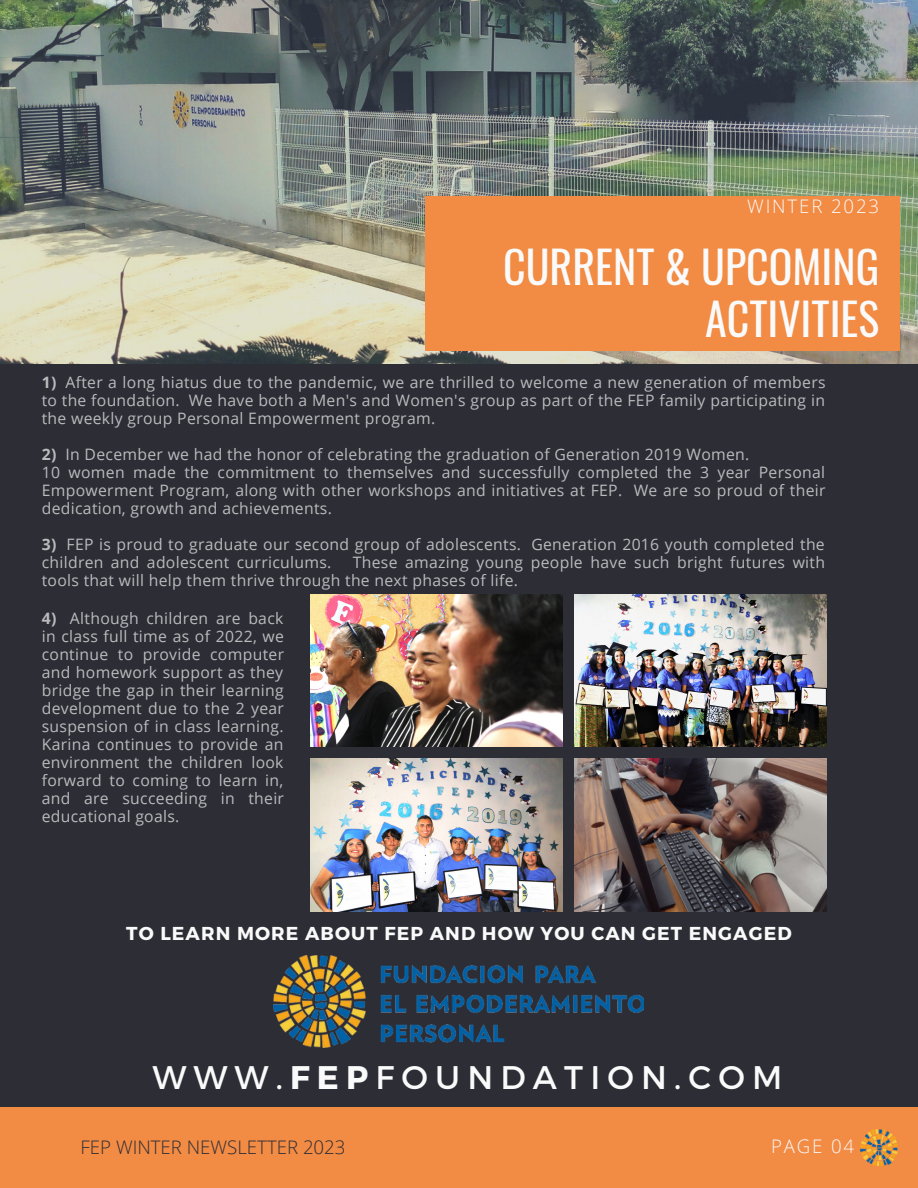
<style>
.page{position:relative;width:918px;height:1188px;background:#2d2d36}
.page>*{position:absolute;margin:0;border:0;box-sizing:border-box;transform-origin:0 0}
.t1{font:43.95px/51.8px "Oswald";color:#fafafa;text-align:right}
.t2{font:32.7px "Montserrat";letter-spacing:.22em;color:#fafafa}
.t3{font:700 18.75px "Montserrat";letter-spacing:.06em;color:#fafafa}
.t4{font:300 18.6px "Open Sans";color:#2d2d36}
.t5{font:300 18.6px "Open Sans";letter-spacing:.1em;color:#fafafa}
.t6{font:15.75px/18px "Open Sans";letter-spacing:.02em;color:#fafafa}
.s1{font-weight:700}
</style>
<div class="page">
<img style="left:311px;top:594px;width:252px;height:153px">
<img style="left:574px;top:594px;width:252px;height:153px">
<img style="left:311px;top:758px;width:252px;height:153px">
<img style="left:574px;top:758px;width:252px;height:153px">
<img style="left:0;top:0;width:918px;height:364px">
<div style="left:425px;top:196px;width:475px;height:154px;background:#f28b43"></div>
<div style="left:0;top:1107px;width:918px;height:81px;background:#f28b43"></div>
<img style="left:861px;top:1129px;width:37px;height:37px">
<img style="left:274px;top:956px;width:370px;height:92px">
<p class="t5" style="left:747px;top:193px;width:134px">WINTER 2023</p>
<h1 class="t1" style="left:503px;top:239px;width:378px">CURRENT &amp; UPCOMING<br>ACTIVITIES</h1>
<p class="t6" style="left:42px;top:373px;width:785px;text-align:justify"><span class="s1">1)</span> After a long hiatus due to the pandemic, we are thrilled to welcome a new generation of members to the foundation. We have both a Men's and Women's group as part of the FEP family participating in the weekly group Personal Empowerment program.</p>
<p class="t6" style="left:42px;top:445px;width:785px"><span class="s1">2)</span> In December we had the honor of celebrating the graduation of Generation 2019 Women.<br>10 women made the commitment to themselves and successfully completed the 3 year Personal Empowerment Program, along with other workshops and initiatives at FEP. We are so proud of their dedication, growth and achievements.</p>
<p class="t6" style="left:42px;top:535px;width:785px"><span class="s1">3)</span> FEP is proud to graduate our second group of adolescents. Generation 2016 youth completed the children and adolescent curriculums.</p>
<p class="t6" style="left:42px;top:553px;width:785px;text-indent:311px">These amazing young people have such bright futures with tools that will help them thrive through the next phases of life.</p>
<p class="t6" style="left:42px;top:609px;width:244px;text-align:justify"><span class="s1">4)</span> Although children are back in class full time as of 2022, we continue to provide computer and homework support as they bridge the gap in their learning development due to the 2 year suspension of in class learning.<br>Karina continues to provide an environment the children look forward to coming to learn in, and are succeeding in their educational goals.</p>
<p class="t3" style="left:126px;top:921px;width:667px">TO LEARN MORE ABOUT FEP AND HOW YOU CAN GET ENGAGED</p>
<h2 class="t2" style="left:153px;top:1056px;width:631px">WWW.<span class="s1">FEP</span>FOUNDATION.COM</h2>
<p class="t4" style="left:81px;top:1134px;width:266px">FEP WINTER NEWSLETTER 2023</p>
<p class="t5" style="left:771px;top:1133px;width:85px">PAGE 04</p>
</div>
